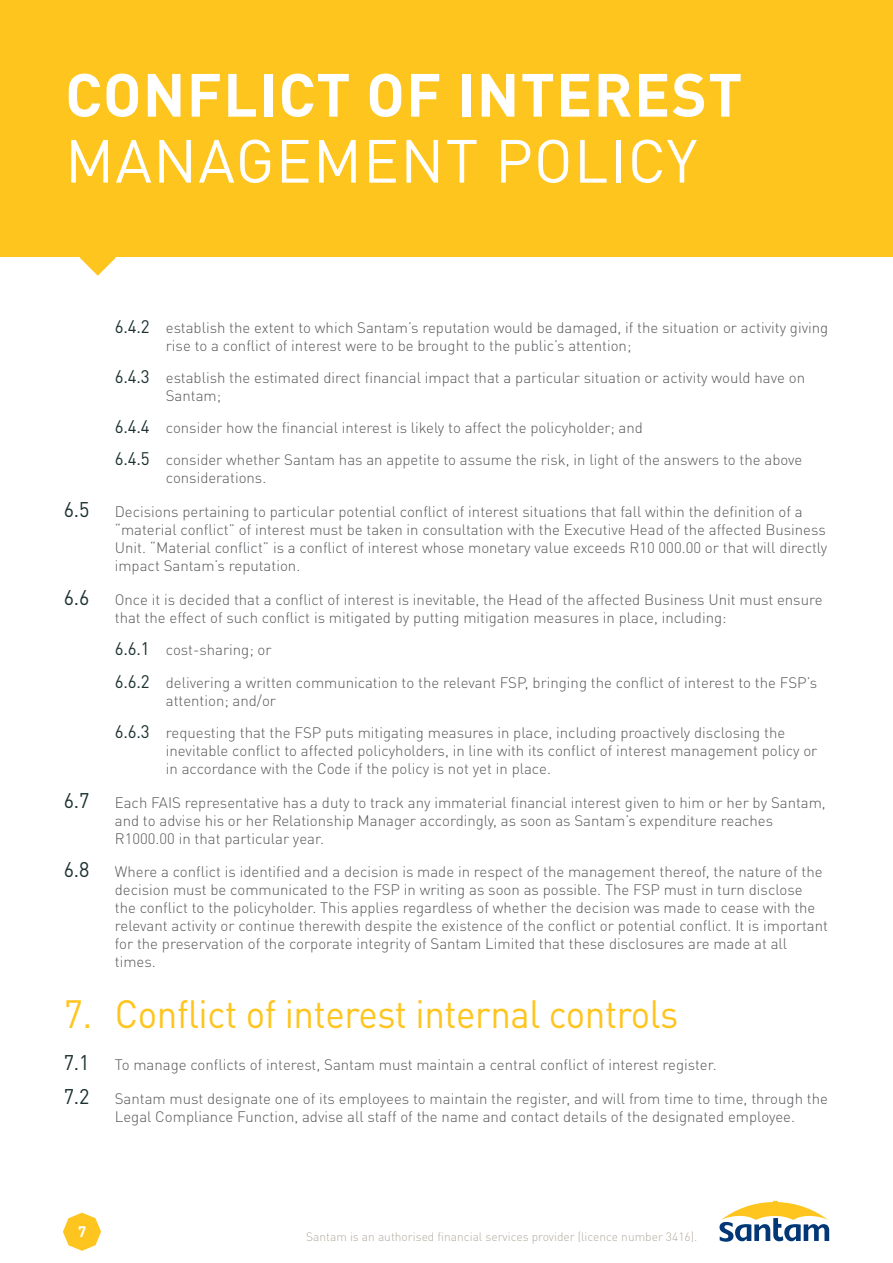
<style>
.page{position:relative;width:893px;height:1263px;background:#fff}
.page>*{position:absolute;margin:0;border:0;box-sizing:border-box;transform-origin:0 0}
.t1{font:700 60px "DINOT";letter-spacing:.02em;color:#fff}
.t2{font:60px "DINOT";letter-spacing:.02em;color:#fff}
.t3{font:39px "DINOT";letter-spacing:-.01em;color:#fec51f;scale:.94 1}
.body_copy_bullet{font:300 15px/18px "DINOT";color:#57585a}
.sub2_bullet{font:300 15px/18px "DINOT";color:#57585a}
.t4{font:700 15px "DINOT";color:#fff}
.t5{font:300 12px "DINOT";color:#b3ab9e}
.s1{font-weight:400;font-size:18px;color:#1b3030}
.s2{font-weight:400;font-size:21px;color:#1b3030}
</style>
<div class="page">
<div style="left:0;top:0;width:892px;height:257px;background:#fec51f"></div>
<svg style="left:79px;top:257px;width:37px;height:19px"></svg>
<svg style="left:719px;top:1201px;width:110px;height:41px"></svg>
<svg style="left:63px;top:1212px;width:38px;height:39px"></svg>
<h1 class="t1" style="left:65px;top:56px;width:679px">CONFLICT OF INTEREST</h1>
<h1 class="t2" style="left:65px;top:124px;width:634px">MANAGEMENT POLICY</h1>
<p class="sub2_bullet" style="left:166px;top:318px;width:664px;text-indent:-51px"><span class="s1">6.4.2</span> establish the extent to which Santam’s reputation would be damaged, if the situation or activity giving rise to a conflict of interest were to be brought to the public’s attention;</p>
<p class="sub2_bullet" style="left:166px;top:368px;width:641px;text-indent:-51px"><span class="s1">6.4.3</span> establish the estimated direct financial impact that a particular situation or activity would have on<br>Santam;</p>
<p class="sub2_bullet" style="left:115px;top:419px;width:530px"><span class="s1">6.4.4</span> consider how the financial interest is likely to affect the policyholder; and</p>
<p class="sub2_bullet" style="left:166px;top:451px;width:638px;text-indent:-51px"><span class="s1">6.4.5</span> consider whether Santam has an appetite to assume the risk, in light of the answers to the above considerations.</p>
<p class="body_copy_bullet" style="left:115px;top:503px;width:714px;text-indent:-51px"><span class="s2">6.5</span> Decisions pertaining to particular potential conflict of interest situations that fall within the definition of a “material conflict” of interest must be taken in consultation with the Executive Head of the affected Business Unit. “Material conflict” is a conflict of interest whose monetary value exceeds R10 000.00 or that will directly impact Santam’s reputation.</p>
<p class="body_copy_bullet" style="left:115px;top:590px;width:709px;text-indent:-51px"><span class="s2">6.6</span> Once it is decided that a conflict of interest is inevitable, the Head of the affected Business Unit must ensure that the effect of such conflict is mitigated by putting mitigation measures in place, including:</p>
<p class="sub2_bullet" style="left:115px;top:641px;width:158px"><span class="s1">6.6.1</span> cost-sharing; or</p>
<p class="sub2_bullet" style="left:166px;top:673px;width:653px;text-indent:-51px"><span class="s1">6.6.2</span> delivering a written communication to the relevant FSP, bringing the conflict of interest to the FSP’s attention; and/or</p>
<p class="sub2_bullet" style="left:166px;top:723px;width:653px;text-indent:-51px"><span class="s1">6.6.3</span> requesting that the FSP puts mitigating measures in place, including proactively disclosing the inevitable conflict to affected policyholders, in line with its conflict of interest management policy or in accordance with the Code if the policy is not yet in place.</p>
<p class="body_copy_bullet" style="left:115px;top:793px;width:712px;text-indent:-51px"><span class="s2">6.7</span> Each FAIS representative has a duty to track any immaterial financial interest given to him or her by Santam, and to advise his or her Relationship Manager accordingly, as soon as Santam’s expenditure reaches<br>R1000.00 in that particular year.</p>
<p class="body_copy_bullet" style="left:115px;top:863px;width:715px;text-indent:-51px"><span class="s2">6.8</span> Where a conflict is identified and a decision is made in respect of the management thereof, the nature of the decision must be communicated to the FSP in writing as soon as possible. The FSP must in turn disclose<br>the conflict to the policyholder. This applies regardless of whether the decision was made to cease with the relevant activity or continue therewith despite the existence of the conflict or potential conflict. It is important for the preservation of the corporate integrity of Santam Limited that these disclosures are made at all times.</p>
<p class="t3" style="left:64px;top:989px;width:655px">7. Conflict of interest internal controls</p>
<p class="body_copy_bullet" style="left:64px;top:1055px;width:654px"><span class="s2">7.1</span> To manage conflicts of interest, Santam must maintain a central conflict of interest register.</p>
<p class="body_copy_bullet" style="left:115px;top:1089px;width:715px;text-indent:-51px"><span class="s2">7.2</span> Santam must designate one of its employees to maintain the register, and will from time to time, through the<br>Legal Compliance Function, advise all staff of the name and contact details of the designated employee.</p>
<p class="t4" style="left:78px;top:1222px;width:10px">7</p>
<p class="t5" style="left:306px;top:1229px;width:392px">Santam is an authorised financial services provider (licence number 3416).</p>
</div>
